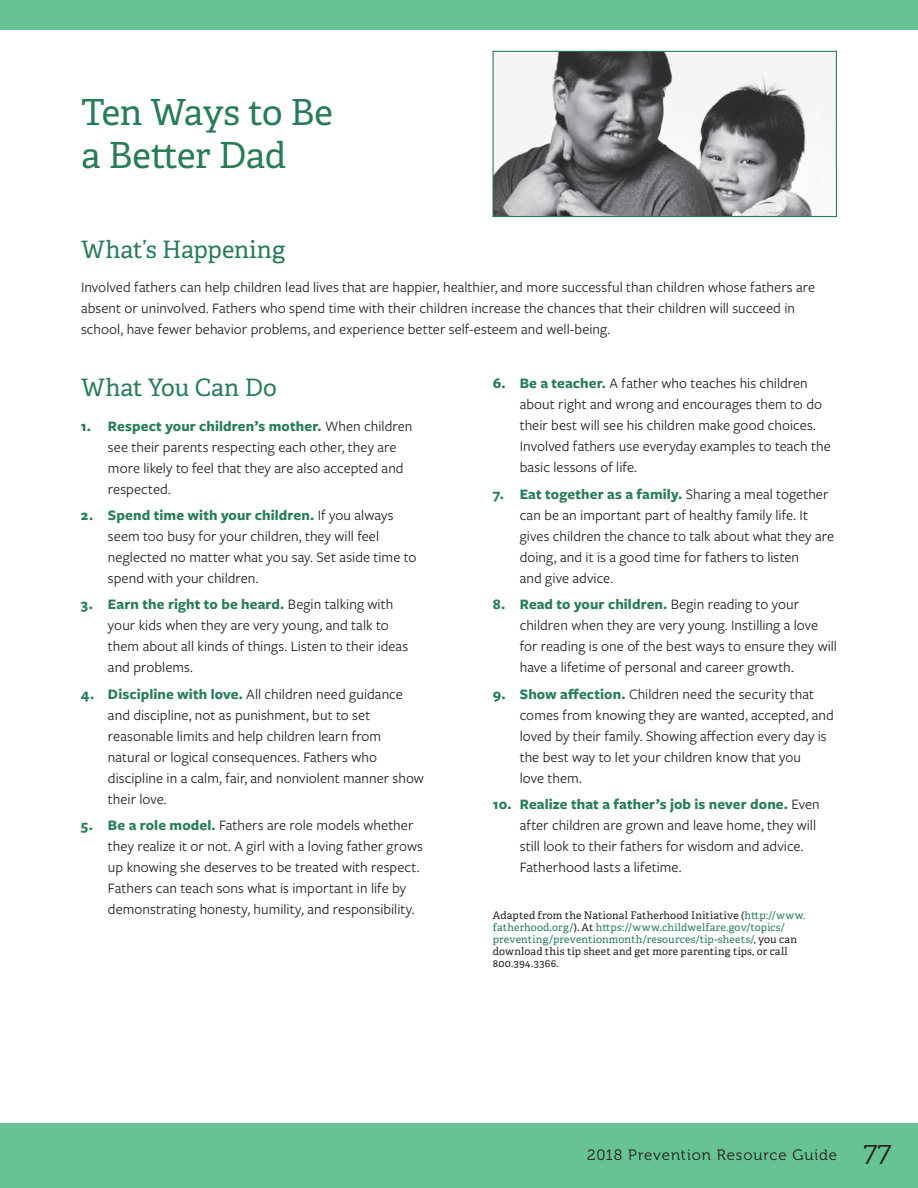
<style>
.page{position:relative;width:918px;height:1188px;background:#fff}
.page>*{position:absolute;margin:0;border:0;box-sizing:border-box;transform-origin:0 0}
.t1{font:36px/43.2px "Adelle PE";letter-spacing:-.01em;color:#287d57}
.t2{font:24px "Adelle PE";letter-spacing:-.005em;color:#287d57}
.t3{font:15px/21px "Freight Sans Pro";letter-spacing:.005em;color:#231f20}
.t4{font:15px "Museo 300";letter-spacing:.06em;color:#231f20}
.t5{font:10.5px/12px "Adelle PE";letter-spacing:.015em;color:#231f20}
.s1{font-weight:700;color:#287d57}
.s2{color:#287d57}
.s3{font-size:27px}
</style>
<div class="page">
<div style="left:1px;top:1123px;width:917px;height:65px;background:#67c294"></div>
<hr style="left:0;top:1123px;width:1px;height:65px;background:#67c294">
<div style="left:1px;top:0;width:917px;height:29px;background:#67c294"></div>
<svg style="left:0;top:0;width:1px;height:29px"></svg>
<img style="left:494px;top:53px;width:318px;height:162px">
<div style="left:492px;top:51px;width:345px;height:166px;border:1px solid #287d57"></div>
<h2 class="t1" style="left:81px;top:89px;width:253px">Ten Ways to Be a Better Dad</h2>
<h3 class="t2" style="left:81px;top:232px;width:206px">What’s Happening</h3>
<p class="t3" style="left:81px;top:276px;width:736px">Involved fathers can help children lead lives that are happier, healthier, and more successful than children whose fathers are absent or uninvolved. Fathers who spend time with their children increase the chances that their children will succeed in school, have fewer behavior problems, and experience better self-esteem and well-being.</p>
<h3 class="t2" style="left:81px;top:370px;width:197px">What You Can Do</h3>
<p class="t3" style="left:108px;top:415px;width:306px;text-indent:-27px"><span class="s1">1. Respect your children’s mother.</span> When children see their parents respecting each other, they are more likely to feel that they are also accepted and respected.</p>
<p class="t3" style="left:108px;top:504px;width:310px;text-indent:-27px"><span class="s1">2. Spend time with your children.</span> If you always seem too busy for your children, they will feel neglected no matter what you say. Set aside time to spend with your children.</p>
<p class="t3" style="left:108px;top:593px;width:302px;text-indent:-27px"><span class="s1">3. Earn the right to be heard.</span> Begin talking with your kids when they are very young, and talk to them about all kinds of things. Listen to their ideas and problems.</p>
<p class="t3" style="left:108px;top:683px;width:317px;text-indent:-27px"><span class="s1">4. Discipline with love.</span> All children need guidance and discipline, not as punishment, but to set reasonable limits and help children learn from natural or logical consequences. Fathers who discipline in a calm, fair, and nonviolent manner show their love.</p>
<p class="t3" style="left:108px;top:814px;width:317px;text-indent:-27px"><span class="s1">5. Be a role model.</span> Fathers are role models whether they realize it or not. A girl with a loving father grows up knowing she deserves to be treated with respect.<br>Fathers can teach sons what is important in life by demonstrating honesty, humility, and responsibility.</p>
<p class="t3" style="left:520px;top:372px;width:313px;text-indent:-27px"><span class="s1">6. Be a teacher.</span> A father who teaches his children about right and wrong and encourages them to do their best will see his children make good choices.<br>Involved fathers use everyday examples to teach the basic lessons of life.</p>
<p class="t3" style="left:520px;top:483px;width:316px;text-indent:-27px"><span class="s1">7. Eat together as a family.</span> Sharing a meal together can be an important part of healthy family life. It gives children the chance to talk about what they are doing, and it is a good time for fathers to listen<br>and give advice.</p>
<p class="t3" style="left:520px;top:593px;width:319px;text-indent:-27px"><span class="s1">8. Read to your children.</span> Begin reading to your children when they are very young. Instilling a love for reading is one of the best ways to ensure they will have a lifetime of personal and career growth.</p>
<p class="t3" style="left:520px;top:683px;width:316px;text-indent:-27px"><span class="s1">9. Show affection.</span> Children need the security that comes from knowing they are wanted, accepted, and loved by their family. Showing affection every day is the best way to let your children know that you<br>love them.</p>
<p class="t3" style="left:520px;top:793px;width:302px;text-indent:-27px"><span class="s1">10. Realize that a father’s job is never done.</span> Even after children are grown and leave home, they will still look to their fathers for wisdom and advice.<br>Fatherhood lasts a lifetime.</p>
<p class="t5" style="left:493px;top:908px;width:314px">Adapted from the National Fatherhood Initiative (<span class="s2">http://www. fatherhood.org/</span>). At <span class="s2">https://www.childwelfare.gov/topics/ preventing/preventionmonth/resources/tip-sheets/</span>, you can download this tip sheet and get more parenting tips, or call 800.394.3366.</p>
<p class="t4" style="left:587px;top:1146px;width:306px">2018 Prevention Resource Guide <span class="s3">77</span></p>
</div>
